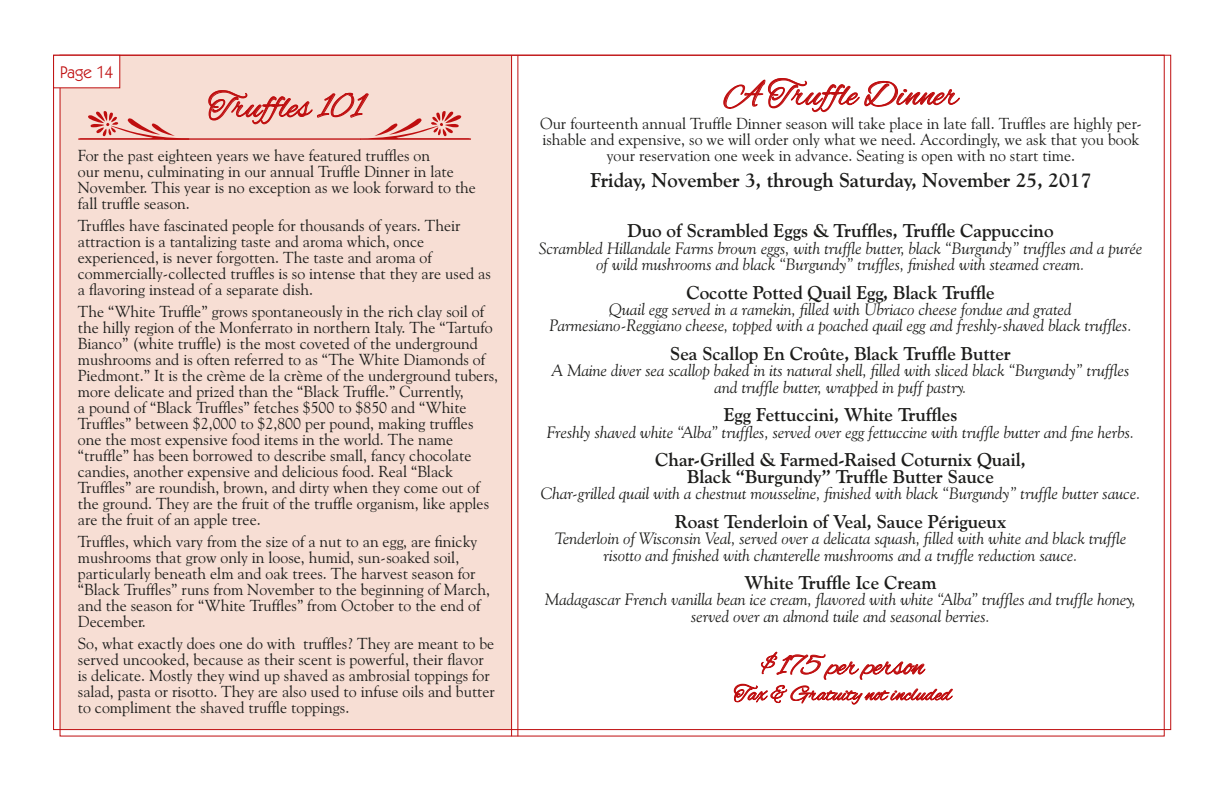
<style>
.page{position:relative;width:1224px;height:792px;background:#fff}
.page>*{position:absolute;margin:0;border:0;box-sizing:border-box;transform-origin:0 0}
.t1{font:36px "Alex Brush";color:#bf0e0f}
.t2{font:29.4px "Alex Brush";color:#bf0e0f}
.t3{font:21.6px "Alex Brush";color:#bf0e0f}
.Item{font:700 20px "Goudy Old Style BT";color:#1d1d1b}
.Item-2{font:700 18.6px/16.4px "Goudy Old Style BT";color:#1d1d1b;text-align:center}
.t4{font:17px "Itc Kabel";color:#bf0e0f}
.Desc{font:italic 16.4px/16.4px "Goudy Old Style BT";color:#1d1d1b;text-align:center}
.Wine{font:16px/16px "Goudy Old Style BT";color:#1d1d1b}
</style>
<div class="page">
<div style="left:61px;top:56px;width:451px;height:673px;background:#f7ded4"></div>
<hr style="left:511px;top:55px;width:1px;height:681px;background:#bf0e0f">
<hr style="left:517px;top:55px;width:1px;height:681px;background:#bf0e0f">
<div style="left:53px;top:55px;width:67px;height:33px;background:#fff;border:1px solid #bf0e0f"></div>
<svg style="left:724px;top:54px;width:236px;height:58px"></svg>
<svg style="left:734px;top:652px;width:219px;height:53px"></svg>
<svg style="left:78px;top:90px;width:393px;height:50px"></svg>
<p class="t4" style="left:60px;top:62px;width:55px">Page 14</p>
<p class="t1" style="left:208px;top:86px;width:157px">Truffles 101</p>
<p class="Wine" style="left:78px;top:147px;width:400px">For the past eighteen years we have featured truffles on<br>our menu, culminating in our annual Truffle Dinner in late November. This year is no exception as we look forward to the fall truffle season.</p>
<p class="Wine" style="left:78px;top:217px;width:415px">Truffles have fascinated people for thousands of years. Their attraction is a tantalizing taste and aroma which, once experienced, is never forgotten. The taste and aroma of commercially-collected truffles is so intense that they are used as a flavoring instead of a separate dish.</p>
<p class="Wine" style="left:78px;top:303px;width:422px">The “White Truffle” grows spontaneously in the rich clay soil of the hilly region of the Monferrato in northern Italy. The “Tartufo Bianco” (white truffle) is the most coveted of the underground mushrooms and is often referred to as “The White Diamonds of Piedmont.” It is the crème de la crème of the underground tubers, more delicate and prized than the “Black Truffle.” Currently,<br>a pound of “Black Truffles” fetches $500 to $850 and “White Truffles” between $2,000 to $2,800 per pound, making truffles one the most expensive food items in the world. The name “truffle” has been borrowed to describe small, fancy chocolate candies, another expensive and delicious food. Real “Black Truffles” are roundish, brown, and dirty when they come out of the ground. They are the fruit of the truffle organism, like apples are the fruit of an apple tree.</p>
<p class="Wine" style="left:78px;top:533px;width:414px">Truffles, which vary from the size of a nut to an egg, are finicky mushrooms that grow only in loose, humid, sun-soaked soil, particularly beneath elm and oak trees. The harvest season for “Black Truffles” runs from November to the beginning of March, and the season for “White Truffles” from October to the end of December.</p>
<p class="Wine" style="left:78px;top:635px;width:419px">So, what exactly does one do with truffles? They are meant to be served uncooked, because as their scent is powerful, their flavor is delicate. Mostly they wind up shaved as ambrosial toppings for salad, pasta or risotto. They are also used to infuse oils and butter to compliment the shaved truffle toppings.</p>
<p class="t1" style="left:724px;top:73px;width:235px">A Truffle Dinner</p>
<p class="Wine" style="left:540px;top:115px;width:603px;text-align:center">Our fourteenth annual Truffle Dinner season will take place in late fall. Truffles are highly per&shy;ishable and expensive, so we will order only what we need. Accordingly, we ask that you book your reservation one week in advance. Seating is open with no start time.</p>
<p class="Item" style="left:590px;top:168px;width:503px">Friday, November 3, through Saturday, November 25, 2017</p>
<p class="Item-2" style="left:628px;top:222px;width:428px">Duo of Scrambled Eggs &amp; Truffles, Truffle Cappuccino</p>
<p class="Desc" style="left:539px;top:239px;width:605px">Scrambled Hillandale Farms brown eggs, with truffle butter, black “Burgundy” truffles and a purée of wild mushrooms and black “Burgundy” truffles, finished with steamed cream.</p>
<p class="Item-2" style="left:686px;top:284px;width:310px">Cocotte Potted Quail Egg, Black Truffle</p>
<p class="Desc" style="left:609px;top:301px;width:464px">Quail egg served in a ramekin, filled with Ubriaco cheese fondue and grated</p>
<p class="Desc" style="left:549px;top:317px;width:584px">Parmesiano-Reggiano cheese, topped with a poached quail egg and freshly-shaved black truffles.</p>
<p class="Item-2" style="left:670px;top:345px;width:342px">Sea Scallop En Croûte, Black Truffle Butter</p>
<p class="Desc" style="left:552px;top:362px;width:580px">A Maine diver sea scallop baked in its natural shell, filled with sliced black “Burgundy” truffles and truffle butter, wrapped in puff pastry.</p>
<p class="Item-2" style="left:724px;top:406px;width:235px">Egg Fettuccini, White Truffles</p>
<p class="Desc" style="left:547px;top:424px;width:589px">Freshly shaved white “Alba” truffles, served over egg fettuccine with truffle butter and fine herbs.</p>
<p class="Item-2" style="left:655px;top:451px;width:372px">Char-Grilled &amp; Farmed-Raised Coturnix Quail,<br>Black “Burgundy” Truffle Butter Sauce</p>
<p class="Desc" style="left:541px;top:485px;width:601px">Char-grilled quail with a chestnut mousseline, finished with black “Burgundy” truffle butter sauce.</p>
<p class="Item-2" style="left:675px;top:513px;width:333px">Roast Tenderloin of Veal, Sauce Périgueux</p>
<p class="Desc" style="left:555px;top:530px;width:573px">Tenderloin of Wisconsin Veal, served over a delicata squash, filled with white and black truffle risotto and finished with chanterelle mushrooms and a truffle reduction sauce.</p>
<p class="Item-2" style="left:745px;top:574px;width:194px">White Truffle Ice Cream</p>
<p class="Desc" style="left:545px;top:591px;width:592px">Madagascar French vanilla bean ice cream, flavored with white “Alba” truffles and truffle honey, served over an almond tuile and seasonal berries.</p>
<p class="t2" style="left:761px;top:649px;width:164px">$175 per person</p>
<p class="t3" style="left:734px;top:681px;width:219px">Tax &amp; Gratuity not included</p>
</div>
